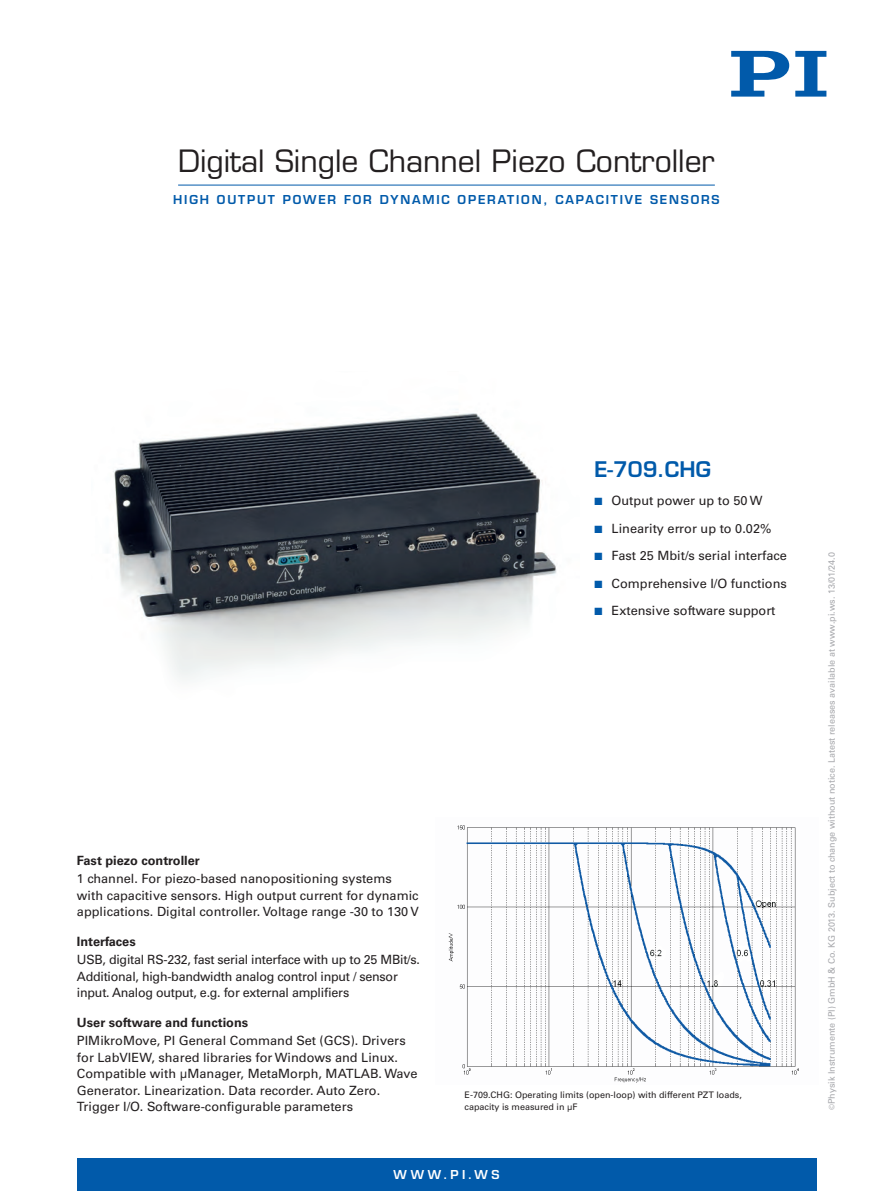
<style>
.page{position:relative;width:893px;height:1191px;background:#fff}
.page>*{position:absolute;margin:0;border:0;box-sizing:border-box;transform-origin:0 0}
.t1{font:30px "Eurostile LT";color:#231f20}
.t2{font:600 21px "Eurostile LT";color:#015aaa}
.t3{font:12.75px/16.5px "Univers LT";color:#231f20}
.t4{font:12.75px/16.5px "Univers LT";letter-spacing:-.02em;color:#231f20}
.t5{font:700 12.75px "Univers LT";color:#231f20}
.t6{font:600 12px "Eurostile LT";letter-spacing:.15em;color:#015aaa}
.t7{font:600 12px "Eurostile LT";letter-spacing:.3em;color:#fff}
.t8{font:9px "Univers LT";color:#a8a9ad}
.t9{font:9px/12px "Univers LT";color:#231f20}
.s1{color:#015aaa}
.s2{font-family:"Myriad Pro"}
</style>
<div class="page">
<div style="left:77px;top:1158px;width:739px;height:33px;background:#015aaa"></div>
<svg style="left:795px;top:51px;width:31px;height:46px"></svg>
<svg style="left:731px;top:51px;width:58px;height:46px"></svg>
<hr style="left:178px;top:185px;width:537px;height:1px;background:#015aaa">
<img style="left:448px;top:825px;width:351px;height:258px">
<img style="left:107px;top:412px;width:450px;height:268px">
<h1 class="t1" style="left:178px;top:143px;width:538px">Digital Single Channel Piezo Controller</h1>
<p class="t6" style="left:173px;top:192px;width:548px">HIGH OUTPUT POWER FOR DYNAMIC OPERATION, CAPACITIVE SENSORS</p>
<h2 class="t2" style="left:595px;top:456px;width:118px">E-709.CHG</h2>
<p class="t3" style="left:595px;top:492px;width:170px"><span class="s1">■</span> Output power up to 50 W</p>
<p class="t3" style="left:595px;top:520px;width:178px"><span class="s1">■</span> Linearity error up to 0.02%</p>
<p class="t3" style="left:595px;top:547px;width:194px"><span class="s1">■</span> Fast 25 Mbit/s serial interface</p>
<p class="t3" style="left:595px;top:575px;width:194px"><span class="s1">■</span> Comprehensive I/O functions</p>
<p class="t3" style="left:595px;top:602px;width:182px"><span class="s1">■</span> Extensive software support</p>
<p class="t5" style="left:77px;top:852px;width:124px">Fast piezo controller</p>
<p class="t3" style="left:77px;top:870px;width:344px">1 channel. For piezo-based nanopositioning systems with capacitive sensors. High output current for dynamic applications. Digital controller. Voltage range -30 to 130 V</p>
<p class="t5" style="left:77px;top:933px;width:60px">Interfaces</p>
<p class="t4" style="left:77px;top:951px;width:344px">USB, digital RS-232, fast serial interface with up to 25 MBit/s.<br>Additional, high-bandwidth analog control input / sensor input. Analog output, e.g. for external amplifiers</p>
<p class="t5" style="left:77px;top:1014px;width:173px">User software and functions</p>
<p class="t3" style="left:77px;top:1032px;width:342px">PIMikroMove, PI General Command Set (GCS). Drivers for LabVIEW, shared libraries for Windows and Linux.<br>Compatible with µManager, MetaMorph, MATLAB. Wave Generator. Linearization. Data recorder. Auto Zero.<br>Trigger I/O. Software-configurable parameters</p>
<p class="t9" style="left:465px;top:1089px;width:279px">E-709.CHG: Operating limits (open-loop) with different PZT loads, capacity is measured in µF</p>
<p class="t7" style="left:393px;top:1166px;width:107px">WWW.PI.WS</p>
<p class="t8" style="left:826px;top:1110px;width:559px;rotate:-90deg"><span class="s2">©</span>Physik Instrumente (PI) GmbH &amp; Co. KG 2013. Subject to change without notice. Latest releases available at www.pi.ws. 13/01/24.0</p>
</div>
